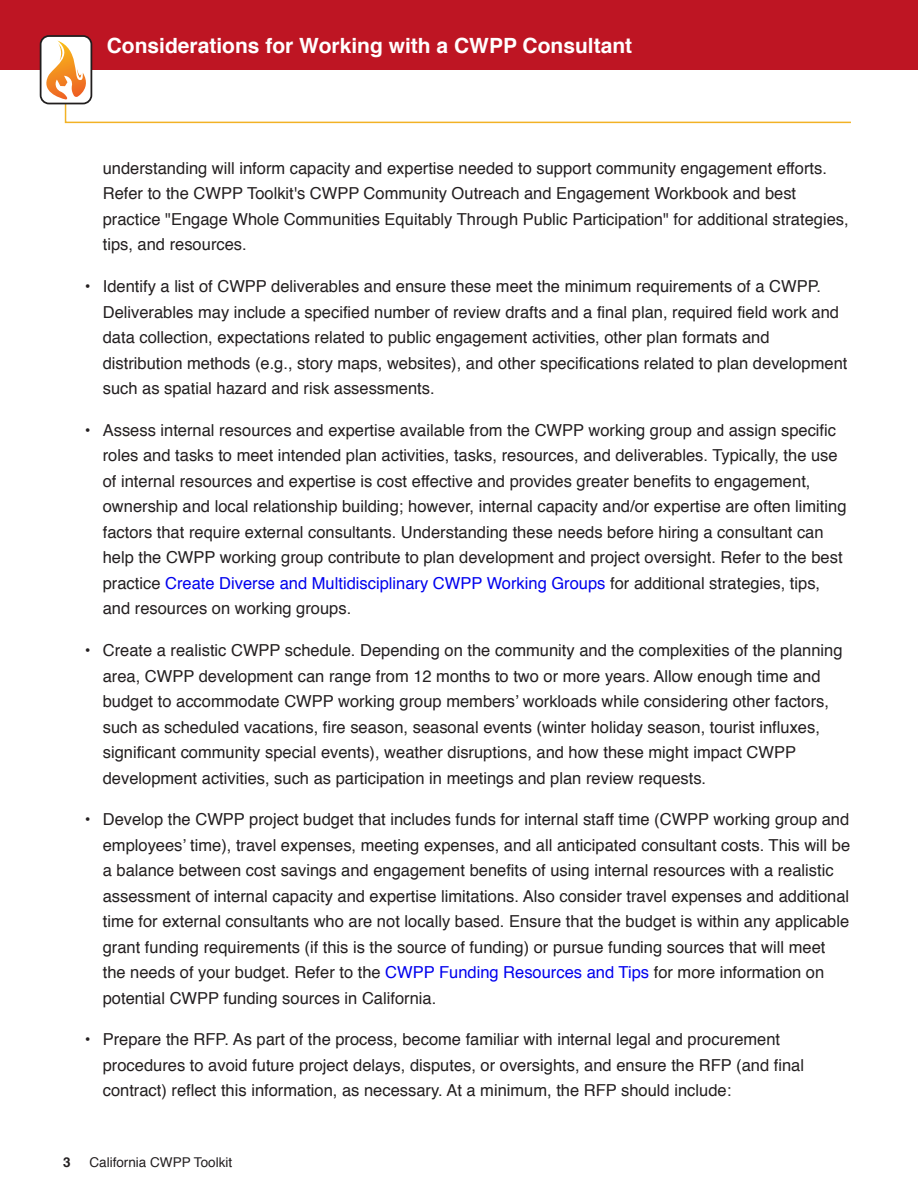
<style>
.page{position:relative;width:918px;height:1188px;background:#fff}
.page>*{position:absolute;margin:0;border:0;box-sizing:border-box;transform-origin:0 0}
.t1{font:700 21px "Helvetica";color:#fff}
.t2{font:16.5px/25.5px "Helvetica";color:#231f20}
.t3{font:13.5px "Helvetica";color:#231f20}
.t4{font:700 13.5px "Helvetica";color:#231f20}
.s1{color:#00e}
</style>
<div class="page">
<div style="left:0;top:0;width:918px;height:70px;background:#be1523"></div>
<div style="left:41px;top:36px;width:50px;height:68px;background:#fff;border-radius:8px"></div>
<div style="left:40px;top:35px;width:52px;height:69px;border:2px solid #211e1e;border-radius:8px"></div>
<svg style="left:40px;top:41px;width:811px;height:83px"></svg>
<p class="t1" style="left:107px;top:36px;width:527px">Considerations for Working with a CWPP Consultant</p>
<p class="t2" style="left:103px;top:157px;width:747px">understanding will inform capacity and expertise needed to support community engagement efforts.<br>Refer to the CWPP Toolkit's CWPP Community Outreach and Engagement Workbook and best practice "Engage Whole Communities Equitably Through Public Participation" for additional strategies, tips, and resources.</p>
<p class="t2" style="left:103px;top:275px;width:746px;text-indent:-18px">• Identify a list of CWPP deliverables and ensure these meet the minimum requirements of a CWPP.<br>Deliverables may include a specified number of review drafts and a final plan, required field work and data collection, expectations related to public engagement activities, other plan formats and distribution methods (e.g., story maps, websites), and other specifications related to plan development such as spatial hazard and risk assessments.</p>
<p class="t2" style="left:103px;top:419px;width:745px;text-indent:-18px">• Assess internal resources and expertise available from the CWPP working group and assign specific roles and tasks to meet intended plan activities, tasks, resources, and deliverables. Typically, the use of internal resources and expertise is cost effective and provides greater benefits to engagement, ownership and local relationship building; however, internal capacity and/or expertise are often limiting factors that require external consultants. Understanding these needs before hiring a consultant can help the CWPP working group contribute to plan development and project oversight. Refer to the best practice <span class="s1">Create Diverse and Multidisciplinary CWPP Working Groups</span> for additional strategies, tips, and resources on working groups.</p>
<p class="t2" style="left:103px;top:639px;width:741px;text-indent:-18px">• Create a realistic CWPP schedule. Depending on the community and the complexities of the planning area, CWPP development can range from 12 months to two or more years. Allow enough time and budget to accommodate CWPP working group members’ workloads while considering other factors, such as scheduled vacations, fire season, seasonal events (winter holiday season, tourist influxes, significant community special events), weather disruptions, and how these might impact CWPP development activities, such as participation in meetings and plan review requests.</p>
<p class="t2" style="left:103px;top:808px;width:749px;text-indent:-18px">• Develop the CWPP project budget that includes funds for internal staff time (CWPP working group and employees’ time), travel expenses, meeting expenses, and all anticipated consultant costs. This will be a balance between cost savings and engagement benefits of using internal resources with a realistic assessment of internal capacity and expertise limitations. Also consider travel expenses and additional time for external consultants who are not locally based. Ensure that the budget is within any applicable grant funding requirements (if this is the source of funding) or pursue funding sources that will meet the needs of your budget. Refer to the <span class="s1">CWPP Funding Resources and Tips</span> for more information on potential CWPP funding sources in California.</p>
<p class="t2" style="left:103px;top:1028px;width:703px;text-indent:-18px">• Prepare the RFP. As part of the process, become familiar with internal legal and procurement procedures to avoid future project delays, disputes, or oversights, and ensure the RFP (and final contract) reflect this information, as necessary. At a minimum, the RFP should include:</p>
<p class="t4" style="left:63px;top:1157px;width:9px">3</p>
<p class="t3" style="left:89px;top:1157px;width:144px">California CWPP Toolkit</p>
</div>
